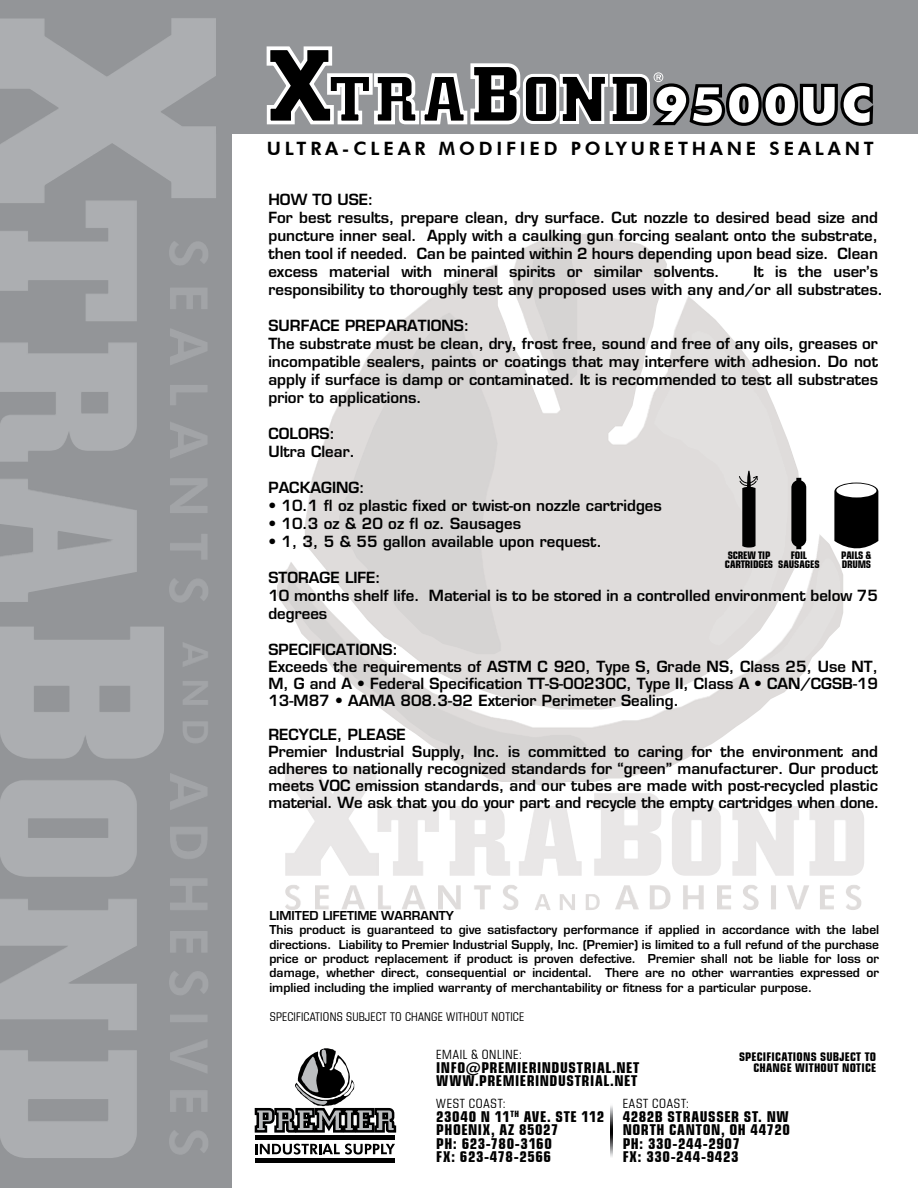
<style>
.page{position:relative;width:918px;height:1188px;background:#fff}
.page>*{position:absolute;margin:0;border:0;box-sizing:border-box;transform-origin:0 0}
.t1{font:900 52.95px "Futura BT";color:#fff}
.t2{font:800 18.45px "Futura BT";letter-spacing:.205em;color:#000}
.t3{font:15px/18px "Square 721 Dm Normal";color:#000}
.t4{font:700 condensed 15px/13.5px "Square 721 BT";letter-spacing:.04em;color:#000}
.t5{font:condensed 12.75px "Square 721 BT";letter-spacing:.06em;color:#000}
.t6{font:12px/14.4px "Square 721 Dm Normal";color:#000}
.t7{font:condensed 12px "Square 721 BT";letter-spacing:.02em;color:#000}
.t8{font:700 condensed 12px/11.4px "Square 721 BT";letter-spacing:.02em;color:#000;text-align:right}
.t9{font:700 condensed 10.5px/9.1px "Square 721 BT";letter-spacing:-.02em;color:#000}
</style>
<div class="page">
<img style="left:277px;top:234px;width:566px;height:551px">
<img style="left:285px;top:247px;width:302px;height:529px">
<img style="left:653px;top:330px;width:187px;height:360px">
<img style="left:379px;top:806px;width:203px;height:70px">
<img style="left:285px;top:766px;width:94px;height:110px">
<img style="left:672px;top:806px;width:192px;height:70px">
<img style="left:285px;top:885px;width:234px;height:25px">
<img style="left:535px;top:894px;width:65px;height:16px">
<img style="left:615px;top:885px;width:247px;height:25px">
<div style="left:0;top:0;width:231px;height:1188px;background:#939598"></div>
<img style="left:0;top:203px;width:137px;height:399px">
<img style="left:0;top:627px;width:164px;height:132px">
<img style="left:0;top:18px;width:216px;height:185px">
<img style="left:0;top:780px;width:137px;height:378px">
<img style="left:169px;top:773px;width:39px;height:381px">
<img style="left:169px;top:241px;width:39px;height:361px">
<img style="left:183px;top:643px;width:25px;height:100px">
<div style="left:216px;top:0;width:702px;height:133px;background:#939598"></div>
<svg style="left:266px;top:46px;width:608px;height:80px"></svg>
<svg style="left:255px;top:1144px;width:140px;height:11px"></svg>
<div style="left:255px;top:1135px;width:140px;height:5px;background:#000"></div>
<hr style="left:255px;top:1158px;width:140px;height:4px;background:#000">
<svg style="left:254px;top:1048px;width:143px;height:85px"></svg>
<svg style="left:611px;top:1106px;width:1px;height:51px"></svg>
<svg style="left:738px;top:471px;width:20px;height:77px;background:#605f5f"></svg>
<svg style="left:791px;top:478px;width:15px;height:71px"></svg>
<svg style="left:834px;top:483px;width:44px;height:68px"></svg>
<h1 class="t1" style="left:653px;top:72px;width:222px">9500UC</h1>
<p class="t2" style="left:267px;top:138px;width:609px">ULTRA-CLEAR MODIFIED POLYURETHANE SEALANT</p>
<p class="t3" style="left:268px;top:191px;width:611px">HOW TO USE:<br>For best results, prepare clean, dry surface. Cut nozzle to desired bead size and puncture inner seal. Apply with a caulking gun forcing sealant onto the substrate, then tool if needed. Can be painted within 2 hours depending upon bead size. Clean excess material with mineral spirits or similar solvents.</p>
<p class="t3" style="left:268px;top:263px;width:616px;text-indent:485px">It is the user's responsibility to thoroughly test any proposed uses with any and/or all substrates.</p>
<p class="t3" style="left:268px;top:317px;width:611px">SURFACE PREPARATIONS:<br>The substrate must be clean, dry, frost free, sound and free of any oils, greases or incompatible sealers, paints or coatings that may interfere with adhesion. Do not apply if surface is damp or contaminated. It is recommended to test all substrates prior to applications.</p>
<p class="t3" style="left:268px;top:425px;width:88px">COLORS:<br>Ultra Clear.</p>
<p class="t3" style="left:268px;top:479px;width:98px">PACKAGING:</p>
<p class="t3" style="left:268px;top:497px;width:395px">• 10.1 fl oz plastic fixed or twist-on nozzle cartridges</p>
<p class="t3" style="left:268px;top:515px;width:254px">• 10.3 oz &amp; 20 oz fl oz. Sausages</p>
<p class="t3" style="left:268px;top:533px;width:335px">• 1, 3, 5 &amp; 55 gallon available upon request.</p>
<p class="t3" style="left:268px;top:569px;width:611px">STORAGE LIFE:<br>10 months shelf life. Material is to be stored in a controlled environment below 75 degrees</p>
<p class="t3" style="left:268px;top:641px;width:611px;line-height:17px">SPECIFICATIONS:<br>Exceeds the requirements of ASTM C 920, Type S, Grade NS, Class 25, Use NT, M, G and A • Federal Specification TT-S-00230C, Type II, Class A • CAN/CGSB-19<br>13-M87 • AAMA 808.3-92 Exterior Perimeter Sealing.</p>
<p class="t3" style="left:268px;top:726px;width:613px;line-height:17px">RECYCLE, PLEASE<br>Premier Industrial Supply, Inc. is committed to caring for the environment and adheres to nationally recognized standards for “green” manufacturer. Our product meets VOC emission standards, and our tubes are made with post-recycled plastic material. We ask that you do your part and recycle the empty cartridges when done.</p>
<p class="t9" style="left:725px;top:550px;width:50px">SCREW TIP<br>CARTRIDGES</p>
<p class="t9" style="left:778px;top:551px;width:43px;text-align:center">FOIL<br>SAUSAGES</p>
<p class="t9" style="left:841px;top:551px;width:32px">PAILS &amp;<br>DRUMS</p>
<p class="t6" style="left:269px;top:908px;width:611px">LIMITED LIFETIME WARRANTY<br>This product is guaranteed to give satisfactory performance if applied in accordance with the label directions. Liability to Premier Industrial Supply, Inc. (Premier) is limited to a full refund of the purchase price or product replacement if product is proven defective. Premier shall not be liable for loss or damage, whether direct, consequential or incidental. There are no other warranties expressed or implied including the implied warranty of merchantability or fitness for a particular purpose.</p>
<p class="t7" style="left:270px;top:1009px;width:256px">SPECIFICATIONS SUBJECT TO CHANGE WITHOUT NOTICE</p>
<p class="t5" style="left:436px;top:1047px;width:88px">EMAIL &amp; ONLINE:</p>
<p class="t4" style="left:436px;top:1061px;width:205px">INFO@PREMIERINDUSTRIAL.NET<br>WWW.PREMIERINDUSTRIAL.NET</p>
<p class="t8" style="left:739px;top:1051px;width:139px">SPECIFICATIONS SUBJECT TO<br>CHANGE WITHOUT NOTICE</p>
<p class="t5" style="left:436px;top:1096px;width:71px">WEST COAST:</p>
<p class="t4" style="left:436px;top:1110px;width:169px">23040 N 11<sup>TH</sup> AVE. STE 112<br>PHOENIX, AZ 85027<br>PH: 623-780-3160<br>FX: 623-478-2566</p>
<p class="t5" style="left:623px;top:1096px;width:68px">EAST COAST:</p>
<p class="t4" style="left:623px;top:1110px;width:169px">4282B STRAUSSER ST. NW<br>NORTH CANTON, OH 44720<br>PH: 330-244-2907<br>FX: 330-244-9423</p>
</div>
